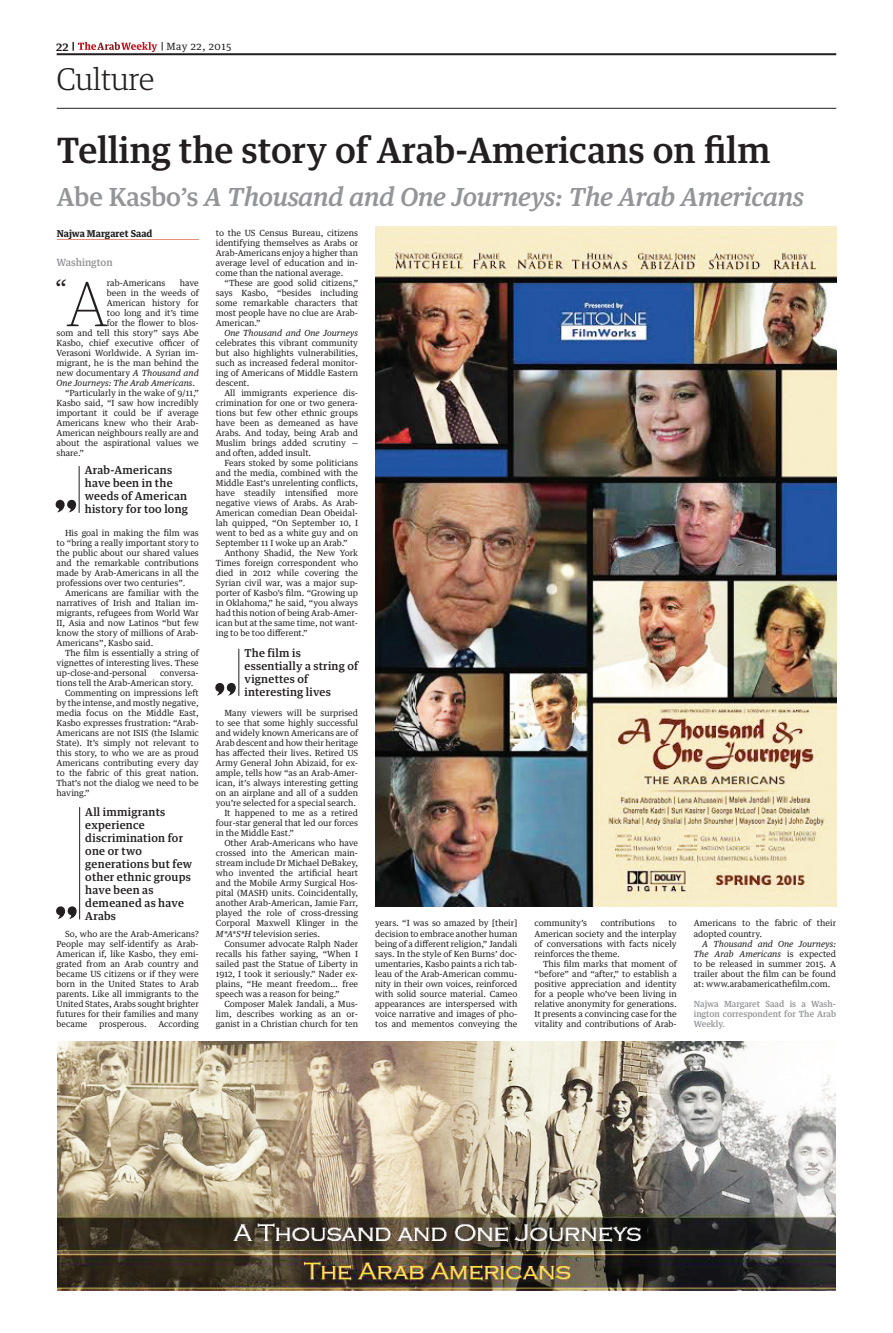
<style>
.page{position:relative;width:893px;height:1333px;background:#fff}
.page>*{position:absolute;margin:0;border:0;box-sizing:border-box;transform-origin:0 0}
.t1{font:100 63.9px "Guardian Egyp";color:#231f20}
.t2{font:500 35px "Guardian Text Egyp";color:#231f20}
.t3{font:300 31.2px "Guardian Egyp";color:#231f20}
.t4{font:italic 500 25px "Guardian Text Egyp";color:#939598}
.t5{font:22.5px "Guardian Text Egyp";color:#231f20}
.t6{font:500 12px "Guardian Text Egyp";color:#231f20}
.t7{font:500 11px/13px "Guardian Text Egyp";letter-spacing:.025em;color:#231f20}
.t8{font:10px "Guardian Text Egyp";letter-spacing:.05em;color:#231f20}
.t9{font:500 10px "Guardian Text Egyp";color:#939598}
.t10{font:700 9.5px "Guardian Text Egyp";color:#231f20}
.t11{font:8.5px/10px "Guardian Text Egyp";color:#231f20;text-align:justify}
.t12{font:500 8.5px/10px "Guardian Text Egyp";color:#939598;text-align:justify}
.t13{font:italic 8.5px "Guardian Text Egyp";color:#231f20}
.s1{font-style:normal}
.s2{font-style:italic}
</style>
<div class="page">
<hr style="left:57px;top:53px;width:779px;height:2px;background:#231f20">
<hr style="left:57px;top:108px;width:779px;height:1px;background:#231f20">
<svg style="left:73px;top:42px;width:90px;height:10px"></svg>
<hr style="left:57px;top:239px;width:142px;height:1px;background:#e59279">
<hr style="left:79px;top:466px;width:1px;height:47px;background:#231f20">
<svg style="left:56px;top:500px;width:20px;height:12px"></svg>
<img style="left:57px;top:1041px;width:779px;height:249px">
<hr style="left:239px;top:648px;width:1px;height:48px;background:#231f20">
<svg style="left:215px;top:683px;width:21px;height:12px"></svg>
<img style="left:376px;top:226px;width:461px;height:680px">
<hr style="left:79px;top:807px;width:1px;height:112px;background:#231f20">
<svg style="left:56px;top:906px;width:21px;height:12px"></svg>
<p class="t6" style="left:56px;top:37px;width:14px">22</p>
<p class="t8" style="left:166px;top:38px;width:67px">May 22, 2015</p>
<p class="t3" style="left:57px;top:59px;width:99px">Culture</p>
<p class="t2" style="left:57px;top:122px;width:715px">Telling the story of Arab-Americans on film</p>
<p class="t4" style="left:57px;top:176px;width:748px"><span class="s1">Abe Kasbo’s</span> A Thousand and One Journeys: The Arab Americans</p>
<p class="t10" style="left:57px;top:225px;width:97px">Najwa Margaret Saad</p>
<p class="t11" style="left:216px;top:227px;width:144px">to the US Census Bureau, citizens identifying themselves as Arabs or Arab-Americans enjoy a higher than average level of education and in&shy;come than the national average.</p>
<p class="t11" style="left:216px;top:277px;width:144px;text-indent:9px">“These are good solid citizens,” says Kasbo, “besides including some remarkable characters that most people have no clue are Arab-American.”</p>
<p class="t11" style="left:216px;top:327px;width:144px;text-indent:9px"><span class="s2">One Thousand and One Journeys </span>celebrates this vibrant community but also highlights vulnerabilities, such as increased federal monitor&shy;ing of Americans of Middle Eastern descent.</p>
<p class="t11" style="left:216px;top:387px;width:144px;text-indent:9px">All immigrants experience dis&shy;crimination for one or two genera&shy;tions but few other ethnic groups have been as demeaned as have Arabs. And today, being Arab and Muslim brings added scrutiny — and often, added insult.</p>
<p class="t11" style="left:216px;top:457px;width:144px;text-indent:9px">Fears stoked by some politicians and the media, combined with the Middle East’s unrelenting conflicts, have steadily intensified more negative views of Arabs. As Arab-American comedian Dean Obeidal&shy;lah quipped, “On September 10, I went to bed as a white guy and on September 11 I woke up an Arab.”</p>
<p class="t11" style="left:216px;top:547px;width:144px;text-indent:9px">Anthony Shadid, the New York Times foreign correspondent who died in 2012 while covering the Syrian civil war, was a major sup&shy;porter of Kasbo’s film. “Growing up in Oklahoma,” he said, “you always had this notion of being Arab-Amer&shy;ican but at the same time, not want&shy;ing to be too different.”</p>
<p class="t9" style="left:57px;top:254px;width:58px">Washington</p>
<p class="t5" style="left:55px;top:269px;width:13px">“</p>
<p class="t1" style="left:67px;top:263px;width:41px">A</p>
<p class="t11" style="left:107px;top:277px;width:60px">rab-Americans</p>
<p class="t11" style="left:180px;top:277px;width:21px">have</p>
<p class="t11" style="left:107px;top:287px;width:93px">been in the weeds of</p>
<p class="t11" style="left:107px;top:297px;width:93px">American history for</p>
<p class="t11" style="left:107px;top:307px;width:93px">too long and it’s time</p>
<p class="t11" style="left:107px;top:317px;width:93px">for the flower to blos-</p>
<p class="t11" style="left:57px;top:327px;width:144px">som and tell this story” says Abe</p>
<p class="t11" style="left:57px;top:337px;width:144px">Kasbo, chief executive officer of</p>
<p class="t11" style="left:57px;top:347px;width:144px">Verasoni Worldwide. A Syrian im-</p>
<p class="t11" style="left:57px;top:357px;width:144px">migrant, he is the man behind the</p>
<p class="t11" style="left:57px;top:367px;width:144px">new documentary <span class="s2">A Thousand and</span></p>
<p class="t13" style="left:57px;top:376px;width:140px">One Journeys: The Arab Americans<span class="s1">.</span></p>
<p class="t11" style="left:57px;top:387px;width:144px;text-indent:9px">“Particularly in the wake of 9/11,” Kasbo said, “I saw how incredibly important it could be if average Americans knew who their Arab-American neighbours really are and about the aspirational values we share.”</p>
<p class="t7" style="left:85px;top:462px;width:105px">Arab-Americans have been in the weeds of American history for too long</p>
<p class="t11" style="left:57px;top:527px;width:144px;text-indent:9px">His goal in making the film was to “bring a really important story to the public about our shared values and the remarkable contributions made by Arab-Americans in all the professions over two centuries”.</p>
<p class="t11" style="left:57px;top:587px;width:144px;text-indent:9px">Americans are familiar with the narratives of Irish and Italian im&shy;migrants, refugees from World War II, Asia and now Latinos “but few know the story of millions of Arab-Americans”, Kasbo said.</p>
<p class="t11" style="left:57px;top:647px;width:144px;text-indent:9px">The film is essentially a string of vignettes of interesting lives. These up-close-and-personal</p>
<p class="t7" style="left:244px;top:645px;width:115px">The film is essentially a string of vignettes of interesting lives</p>
<p class="t11" style="left:57px;top:667px;width:144px;text-indent:103px">conversa&shy;tions tell the Arab-American story.</p>
<p class="t11" style="left:57px;top:687px;width:144px;text-indent:9px">Commenting on impressions left by the intense, and mostly negative, media focus on the Middle East, Kasbo expresses frustration: “Arab-Americans are not ISIS (the Islamic State). It’s simply not relevant to this story, to who we are as proud Americans contributing every day to the fabric of this great nation.<br>That’s not the dialog we need to be having.”</p>
<p class="t11" style="left:216px;top:707px;width:144px;text-indent:9px">Many viewers will be surprised to see that some highly successful and widely known Americans are of Arab descent and how their heritage has affected their lives. Retired US Army General John Abizaid, for ex&shy;ample, tells how “as an Arab-Amer&shy;ican, it’s always interesting getting on an airplane and all of a sudden you’re selected for a special search.</p>
<p class="t11" style="left:216px;top:807px;width:144px;text-indent:9px">It happened to me as a retired four-star general that led our forces in the Middle East.”</p>
<p class="t11" style="left:216px;top:837px;width:144px;text-indent:9px">Other Arab-Americans who have crossed into the American main&shy;stream include Dr Michael DeBakey, who invented the artificial heart and the Mobile Army Surgical Hos&shy;pital (MASH) units. Coincidentally, another Arab-American, Jamie Farr, played the role of cross-dressing Corporal Maxwell Klinger in the <span class="s2">M*A*S*H</span> television series.</p>
<p class="t11" style="left:216px;top:937px;width:144px;text-indent:9px">Consumer advocate Ralph Nader recalls his father saying, “When I sailed past the Statue of Liberty in 1912, I took it seriously.” Nader ex&shy;plains, “He meant freedom… free speech was a reason for being.”</p>
<p class="t11" style="left:216px;top:997px;width:144px;text-indent:9px">Composer Malek Jandali, a Mus&shy;lim, describes working as an or&shy;ganist in a Christian church for ten</p>
<p class="t7" style="left:85px;top:804px;width:108px">All immigrants experience discrimination for one or two generations but few other ethnic groups have been as demeaned as have<br>Arabs</p>
<p class="t11" style="left:694px;top:917px;width:144px">Americans to the fabric of their adopted country.</p>
<p class="t11" style="left:694px;top:937px;width:144px;text-indent:9px"><span class="s2">A Thousand and One Journeys:<br>The Arab Americans</span> is expected to be released in summer 2015. A trailer about the film can be found at: www.arabamericathefilm.com.</p>
<p class="t12" style="left:694px;top:997px;width:144px">Najwa Margaret Saad is a Wash&shy;ington correspondent for The Arab Weekly.</p>
<p class="t11" style="left:375px;top:917px;width:144px">years. “I was so amazed by [their] decision to embrace another human being of a different religion,” Jandali says. In the style of Ken Burns’ doc&shy;umentaries, Kasbo paints a rich tab&shy;leau of the Arab-American commu&shy;nity in their own voices, reinforced with solid source material. Cameo appearances are interspersed with voice narrative and images of pho&shy;tos and mementos conveying the</p>
<p class="t11" style="left:534px;top:917px;width:54px">community’s</p>
<p class="t11" style="left:601px;top:917px;width:56px">contributions</p>
<p class="t11" style="left:534px;top:917px;width:144px;text-indent:134px">to American society and the interplay of conversations with facts nicely reinforces the theme.</p>
<p class="t11" style="left:534px;top:957px;width:144px;text-indent:9px">This film marks that moment of “before” and “after,” to establish a positive appreciation and identity for a people who’ve been living in relative anonymity for generations.<br>It presents a convincing case for the vitality and contributions of Arab-</p>
<p class="t11" style="left:57px;top:927px;width:144px;text-indent:9px">So, who are the Arab-Americans?<br>People may self-identify as Arab-American if, like Kasbo, they emi&shy;grated from an Arab country and became US citizens or if they were born in the United States to Arab parents. Like all immigrants to the United States, Arabs sought brighter futures for their families and many became</p>
<p class="t11" style="left:99px;top:1017px;width:49px">prosperous.</p>
<p class="t11" style="left:158px;top:1017px;width:42px">According</p>
</div>
